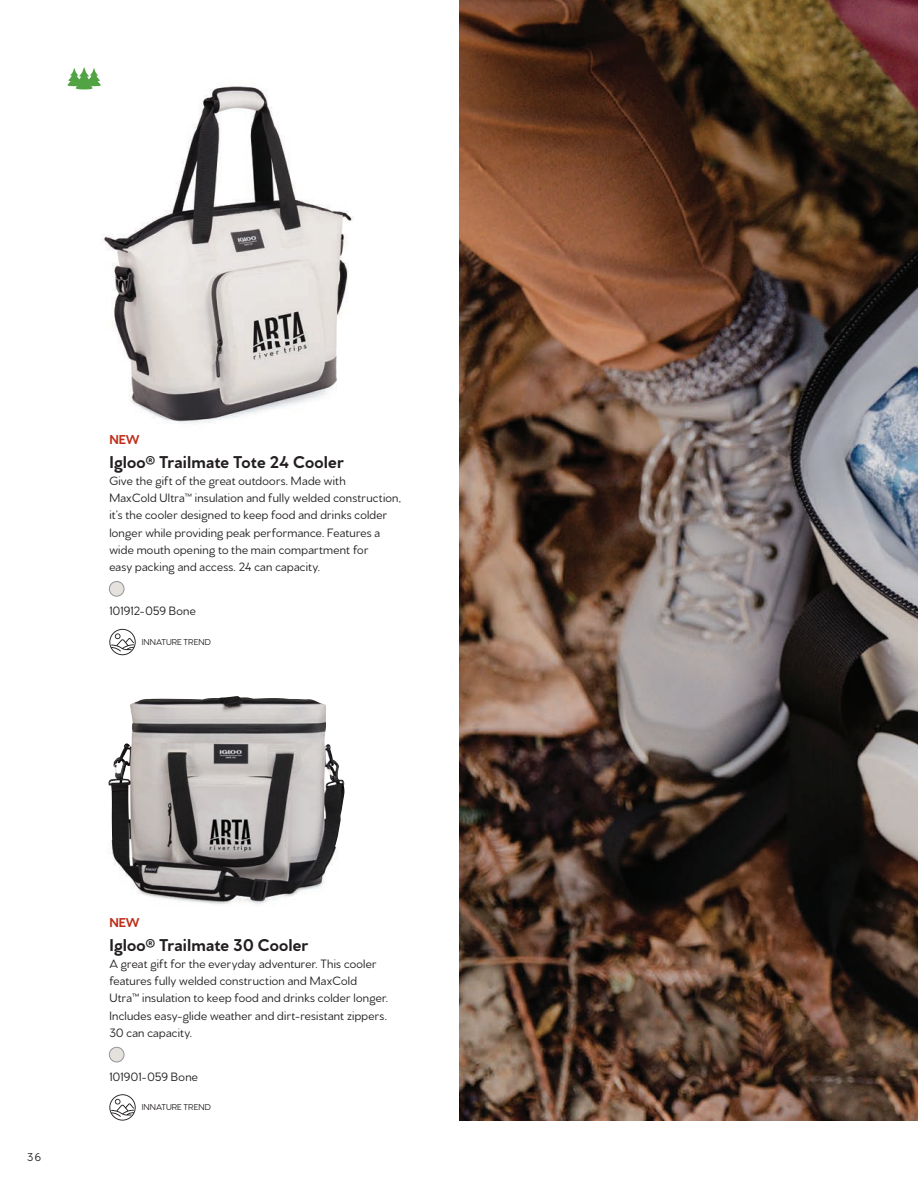
<style>
.page{position:relative;width:918px;height:1188px;background:#fff}
.page>*{position:absolute;margin:0;border:0;box-sizing:border-box;transform-origin:0 0}
.t1{font:700 18px "Venti CF";letter-spacing:.005em;color:#231f20}
.t2{font:700 13.5px "Venti CF";color:#c02d19}
.t3{font:12.75px/17.2px "Venti CF";letter-spacing:.02em;color:#231f20}
.t4{font:12px "Venti CF";color:#231f20}
.t5{font:9px "Venti CF";color:#231f20}
</style>
<div class="page">
<img style="left:104px;top:86px;width:249px;height:338px">
<img style="left:108px;top:696px;width:237px;height:209px">
<img style="left:459px;top:0;width:459px;height:1120px">
<svg style="left:67px;top:67px;width:34px;height:23px"></svg>
<div style="left:109px;top:1047px;width:15px;height:15px;background:#e5e2de;border-radius:50%"></div>
<div style="left:109px;top:1047px;width:15px;height:15px;border:1px solid #939598;border-radius:50%"></div>
<svg style="left:109px;top:1094px;width:27px;height:27px"></svg>
<div style="left:109px;top:581px;width:15px;height:15px;background:#e5e2de;border-radius:50%"></div>
<div style="left:109px;top:581px;width:15px;height:15px;border:1px solid #939598;border-radius:50%"></div>
<svg style="left:109px;top:629px;width:27px;height:26px"></svg>
<p class="t2" style="left:109px;top:431px;width:32px">NEW</p>
<h1 class="t1" style="left:109px;top:451px;width:236px">Igloo® Trailmate Tote 24 Cooler</h1>
<p class="t3" style="left:109px;top:472px;width:293px">Give the gift of the great outdoors. Made with<br>MaxCold Ultra™ insulation and fully welded construction, it’s the cooler designed to keep food and drinks colder longer while providing peak performance. Features a wide mouth opening to the main compartment for<br>easy packing and access. 24 can capacity.</p>
<p class="t3" style="left:109px;top:603px;width:88px">101912-059 Bone</p>
<p class="t5" style="left:142px;top:637px;width:71px">INNATURE TREND</p>
<p class="t4" style="left:27px;top:1150px;width:16px">36</p>
<p class="t2" style="left:109px;top:914px;width:32px">NEW</p>
<h1 class="t1" style="left:109px;top:933px;width:201px">Igloo® Trailmate 30 Cooler</h1>
<p class="t3" style="left:109px;top:955px;width:280px">A great gift for the everyday adventurer. This cooler features fully welded construction and MaxCold Utra™ insulation to keep food and drinks colder longer.<br>Includes easy-glide weather and dirt-resistant zippers.<br>30 can capacity.</p>
<p class="t3" style="left:109px;top:1069px;width:90px">101901-059 Bone</p>
<p class="t5" style="left:142px;top:1102px;width:71px">INNATURE TREND</p>
</div>
